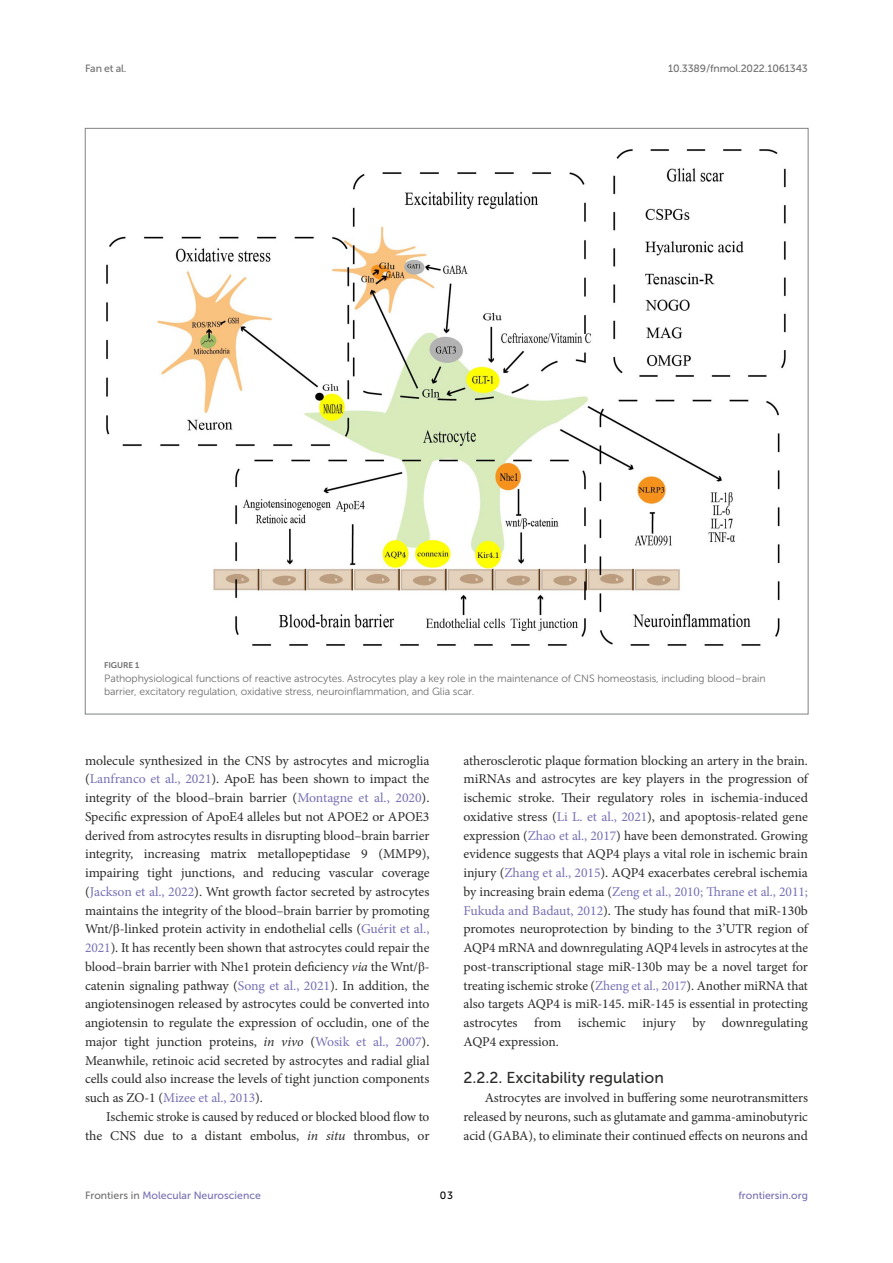
<style>
.page{position:relative;width:893px;height:1263px;background:#fff}
.page>*{position:absolute;margin:0;border:0;box-sizing:border-box;transform-origin:0 0}
.HEAD_3{font:15.75px "Museo Sans 500";color:#2b2b2a}
.TEXT_FLUSH{font:13.5px/18.8px "Minion Pro";letter-spacing:-.005em;color:#2b2b2a;text-align:justify}
.TEXT{font:13.5px/18.8px "Minion Pro";letter-spacing:-.01em;color:#2b2b2a;text-align:right}
.FIG_LEG{font:10.5px/13.5px "Museo Sans 300";letter-spacing:-.01em;color:#706f70}
.t1{font:10.5px "Museo Sans 500";color:#7670b4}
.t2{font:10.5px "Museo Sans 500";letter-spacing:-.015em;color:#706f70}
.t3{font:10.5px "Museo Sans 500";color:#000}
.FIG_HD{font:8.25px "Museo Sans 700";letter-spacing:-.01em;color:#706f70}
.s1{color:#7670b4}
.s2{font-family:"STIX General"}
.s3{font-style:italic}
.s4{color:#706f70}
</style>
<div class="page">
<img style="left:106px;top:149px;width:680px;height:497px">
<p class="t2" style="left:85px;top:63px;width:43px">Fan et al.</p>
<p class="t2" style="left:668px;top:63px;width:141px">10.3389/fnmol.2022.1061343</p>
<p class="FIG_HD" style="left:104px;top:661px;width:37px">FIGURE 1</p>
<p class="FIG_LEG" style="left:104px;top:671px;width:663px">Pathophysiological functions of reactive astrocytes. Astrocytes play a key role in the maintenance of CNS homeostasis, including blood–brain barrier, excitatory regulation, oxidative stress, neuroinflammation, and Glia scar.</p>
<p class="TEXT_FLUSH" style="left:85px;top:751px;width:346px">molecule synthesized in the CNS by astrocytes and microglia (<span class="s1">Lanfranco et al., 2021</span>). ApoE has been shown to impact the integrity of the blood–brain barrier (<span class="s1">Montagne et al., 2020</span>).<br>Specific expression of ApoE4 alleles but not APOE2 or APOE3 derived from astrocytes results in disrupting blood–brain barrier integrity, increasing matrix metallopeptidase 9 (MMP9), impairing tight junctions, and reducing vascular coverage (<span class="s1">Jackson et al., 2022</span>). Wnt growth factor secreted by astrocytes maintains the integrity of the blood–brain barrier by promoting Wnt/<span class="s2">β</span>-linked protein activity in endothelial cells (<span class="s1">Guérit et al., 2021</span>). It has recently been shown that astrocytes could repair the blood–brain barrier with Nhe1 protein deficiency <span class="s3">via</span> the Wnt/<span class="s2">β&shy;</span>catenin signaling pathway (<span class="s1">Song et al., 2021</span>). In addition, the angiotensinogen released by astrocytes could be converted into angiotensin to regulate the expression of occludin, one of the major tight junction proteins, <span class="s3">in vivo</span> (<span class="s1">Wosik et al., 2007</span>).<br>Meanwhile, retinoic acid secreted by astrocytes and radial glial cells could also increase the levels of tight junction components such as ZO-1 (<span class="s1">Mizee et al., 2013</span>).</p>
<p class="TEXT" style="left:85px;top:1107px;width:346px">Ischemic stroke is caused by reduced or blocked blood flow to<br>the CNS due to a distant embolus, <span class="s3">in situ</span> thrombus, or</p>
<p class="TEXT" style="left:463px;top:751px;width:346px;text-align:justify">atherosclerotic plaque formation blocking an artery in the brain. miRNAs and astrocytes are key players in the progression of ischemic stroke. Their regulatory roles in ischemia-induced oxidative stress (<span class="s1">Li L. et al., 2021</span>), and apoptosis-related gene expression (<span class="s1">Zhao et al., 2017</span>) have been demonstrated. Growing evidence suggests that AQP4 plays a vital role in ischemic brain injury (<span class="s1">Zhang et al., 2015</span>). AQP4 exacerbates cerebral ischemia by increasing brain edema (<span class="s1">Zeng et al., 2010; Thrane et al., 2011; Fukuda and Badaut, 2012</span>). The study has found that miR-130b promotes neuroprotection by binding to the 3’UTR region of AQP4 mRNA and downregulating AQP4 levels in astrocytes at the post-transcriptional stage miR-130b may be a novel target for treating ischemic stroke (<span class="s1">Zheng et al., 2017</span>). Another miRNA that also targets AQP4 is miR-145. miR-145 is essential in protecting astrocytes from ischemic injury by downregulating AQP4 expression.</p>
<p class="HEAD_3" style="left:463px;top:1069px;width:202px">2.2.2. Excitability regulation</p>
<p class="TEXT_FLUSH" style="left:463px;top:1088px;width:346px;text-indent:21px">Astrocytes are involved in buffering some neurotransmitters released by neurons, such as glutamate and gamma-aminobutyric acid (GABA), to eliminate their continued effects on neurons and</p>
<p class="t1" style="left:85px;top:1190px;width:177px"><span class="s4">Frontiers in</span> Molecular Neuroscience</p>
<p class="t3" style="left:440px;top:1190px;width:15px">03</p>
<p class="t1" style="left:738px;top:1190px;width:71px">frontiersin.org</p>
</div>
